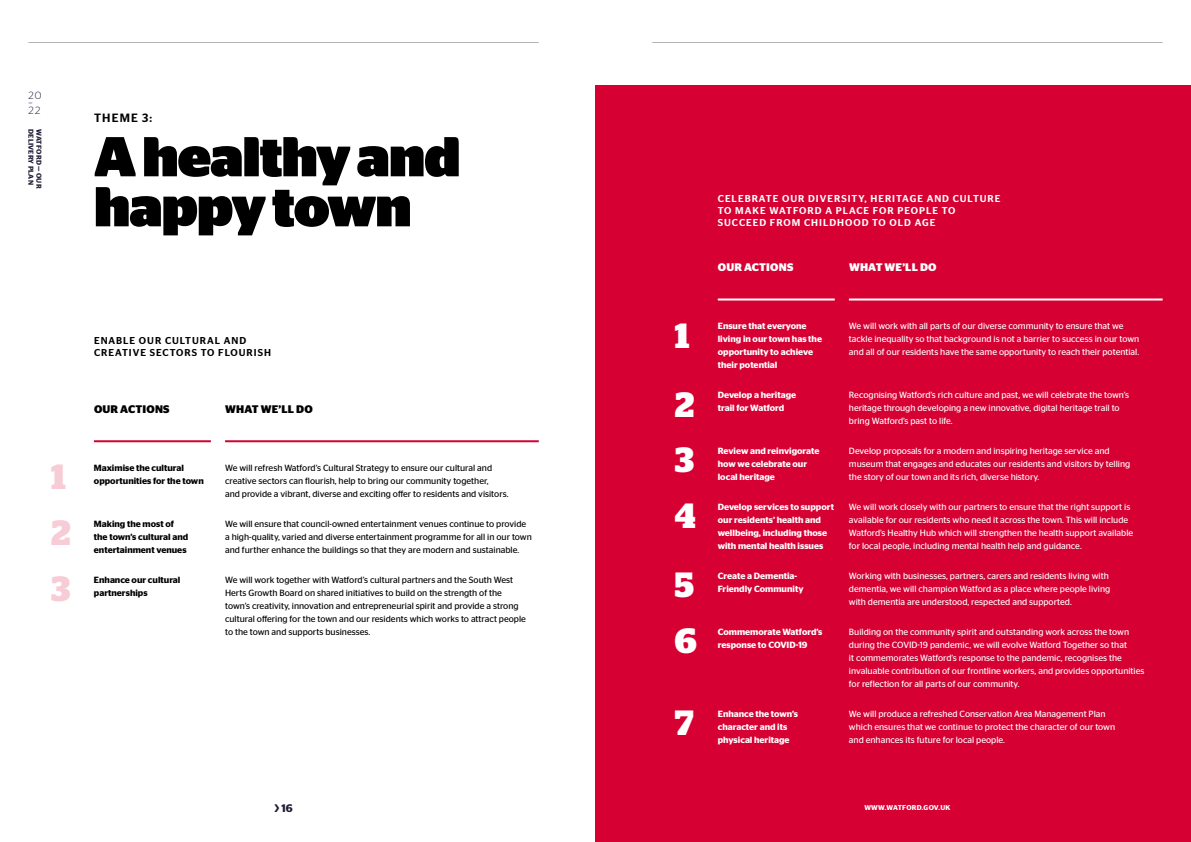
<style>
.page{position:relative;width:1191px;height:842px;background:#fff}
.page>*{position:absolute;margin:0;border:0;box-sizing:border-box;transform-origin:0 0}
.t1{font:900 56px/50px "Stag Sans";letter-spacing:-.02em;color:#000}
.t2{font:700 35px "Stag";color:#fff}
.t3{font:700 35px "Stag";color:#f7ccd6}
.t4{font:500 12px "Stag Sans";letter-spacing:.1em;color:#000}
.t5{font:700 11px "Stag Sans";letter-spacing:.02em;color:#fff}
.t6{font:700 11px "Stag Sans";letter-spacing:.02em;color:#000}
.t7{font:600 11px "Stag Sans";color:#211c36}
.t8{font:300 10.5px/8px "Stag Sans";color:#211c36}
.t9{font:500 10px/12px "Stag Sans";letter-spacing:.1em;color:#fff}
.t10{font:500 10px/12px "Stag Sans";letter-spacing:.1em;color:#000}
.t11{font:9px/13px "Stag Sans";color:#fff}
.t12{font:9px/13px "Stag Sans";color:#000}
.t13{font:600 9px/13px "Stag Sans";color:#fff}
.t14{font:600 9px/13px "Stag Sans";color:#000}
.t15{font:600 7.2px "Stag Sans";letter-spacing:.025em;color:#211c36}
.t16{font:600 7px "Stag Sans";letter-spacing:.035em;color:#fff}
</style>
<div class="page">
<div style="left:595px;top:85px;width:596px;height:757px;background:#d60033"></div>
<hr style="left:652px;top:42px;width:510px;height:1px;background:#000">
<hr style="left:28px;top:42px;width:511px;height:1px;background:#000">
<hr style="left:718px;top:298px;width:116px;height:2px;background:#fff">
<hr style="left:849px;top:298px;width:313px;height:2px;background:#fff">
<hr style="left:94px;top:440px;width:117px;height:2px;background:#d60033">
<hr style="left:225px;top:440px;width:314px;height:2px;background:#d60033">
<p class="t8" style="left:28px;top:92px;width:15px">20</p>
<p class="t8" style="left:28px;top:99px;width:14px">–<br>22</p>
<p class="t15" style="left:35px;top:129px;width:57px;rotate:90deg">DELIVERY PLAN</p>
<p class="t15" style="left:43px;top:129px;width:61px;rotate:90deg">WATFORD — OUR</p>
<h3 class="t4" style="left:94px;top:111px;width:60px">THEME 3:</h3>
<h1 class="t1" style="left:94px;top:132px;width:368px">A healthy and happy town</h1>
<p class="t10" style="left:94px;top:334px;width:178px">ENABLE OUR CULTURAL AND<br>CREATIVE SECTORS TO FLOURISH</p>
<p class="t6" style="left:94px;top:403px;width:77px">OUR ACTIONS</p>
<p class="t6" style="left:225px;top:403px;width:89px">WHAT WE’LL DO</p>
<h2 class="t3" style="left:51px;top:457px;width:16px">1</h2>
<p class="t14" style="left:94px;top:461px;width:111px">Maximise the cultural opportunities for the town</p>
<p class="t12" style="left:225px;top:461px;width:285px">We will refresh Watford’s Cultural Strategy to ensure our cultural and creative sectors can flourish, help to bring our community together,<br>and provide a vibrant, diverse and exciting offer to residents and visitors.</p>
<h2 class="t3" style="left:51px;top:512px;width:21px">2</h2>
<p class="t14" style="left:94px;top:517px;width:96px">Making the most of the town’s cultural and entertainment venues</p>
<p class="t12" style="left:225px;top:517px;width:308px">We will ensure that council-owned entertainment venues continue to provide a high-quality, varied and diverse entertainment programme for all in our town and further enhance the buildings so that they are modern and sustainable.</p>
<h2 class="t3" style="left:51px;top:568px;width:21px">3</h2>
<p class="t14" style="left:94px;top:573px;width:88px">Enhance our cultural partnerships</p>
<p class="t12" style="left:225px;top:573px;width:302px">We will work together with Watford’s cultural partners and the South West Herts Growth Board on shared initiatives to build on the strength of the town’s creativity, innovation and entrepreneurial spirit and provide a strong cultural offering for the town and our residents which works to attract people to the town and supports businesses.</p>
<p class="t7" style="left:274px;top:802px;width:20px">&gt; 16</p>
<p class="t9" style="left:718px;top:193px;width:284px">CELEBRATE OUR DIVERSITY, HERITAGE AND CULTURE<br>TO MAKE WATFORD A PLACE FOR PEOPLE TO<br>SUCCEED FROM CHILDHOOD TO OLD AGE</p>
<p class="t5" style="left:718px;top:261px;width:77px">OUR ACTIONS</p>
<p class="t5" style="left:849px;top:261px;width:89px">WHAT WE’LL DO</p>
<h2 class="t2" style="left:675px;top:315px;width:16px">1</h2>
<p class="t13" style="left:718px;top:320px;width:106px">Ensure that everyone living in our town has the opportunity to achieve their potential</p>
<p class="t11" style="left:849px;top:320px;width:292px">We will work with all parts of our diverse community to ensure that we tackle inequality so that background is not a barrier to success in our town and all of our residents have the same opportunity to reach their potential.</p>
<h2 class="t2" style="left:675px;top:384px;width:21px">2</h2>
<p class="t13" style="left:718px;top:389px;width:80px">Develop a heritage trail for Watford</p>
<p class="t11" style="left:849px;top:389px;width:282px">Recognising Watford’s rich culture and past, we will celebrate the town’s heritage through developing a new innovative, digital heritage trail to bring Watford’s past to life.</p>
<h2 class="t2" style="left:675px;top:440px;width:21px">3</h2>
<p class="t13" style="left:718px;top:444px;width:103px">Review and reinvigorate how we celebrate our local heritage</p>
<p class="t11" style="left:849px;top:444px;width:283px">Develop proposals for a modern and inspiring heritage service and museum that engages and educates our residents and visitors by telling the story of our town and its rich, diverse history.</p>
<h2 class="t2" style="left:675px;top:496px;width:22px">4</h2>
<p class="t13" style="left:718px;top:500px;width:118px">Develop services to support our residents’ health and wellbeing, including those with mental health issues</p>
<p class="t11" style="left:849px;top:500px;width:286px">We will work closely with our partners to ensure that the right support is available for our residents who need it across the town. This will include Watford’s Healthy Hub which will strengthen the health support available for local people, including mental health help and guidance.</p>
<h2 class="t2" style="left:675px;top:564px;width:21px">5</h2>
<p class="t13" style="left:718px;top:569px;width:87px">Create a Dementia-<br>Friendly Community</p>
<p class="t11" style="left:849px;top:569px;width:263px">Working with businesses, partners, carers and residents living with dementia, we will champion Watford as a place where people living with dementia are understood, respected and supported.</p>
<h2 class="t2" style="left:675px;top:620px;width:24px">6</h2>
<p class="t13" style="left:718px;top:625px;width:106px">Commemorate Watford’s response to COVID-19</p>
<p class="t11" style="left:849px;top:625px;width:297px">Building on the community spirit and outstanding work across the town during the COVID-19 pandemic, we will evolve Watford Together so that<br>it commemorates Watford’s response to the pandemic, recognises the invaluable contribution of our frontline workers, and provides opportunities for reflection for all parts of our community.</p>
<h2 class="t2" style="left:675px;top:702px;width:20px">7</h2>
<p class="t13" style="left:718px;top:707px;width:82px">Enhance the town’s character and its physical heritage</p>
<p class="t11" style="left:849px;top:707px;width:268px">We will produce a refreshed Conservation Area Management Plan which ensures that we continue to protect the character of our town and enhances its future for local people.</p>
<p class="t16" style="left:864px;top:804px;width:88px">WWW.WATFORD.GOV.UK</p>
</div>
